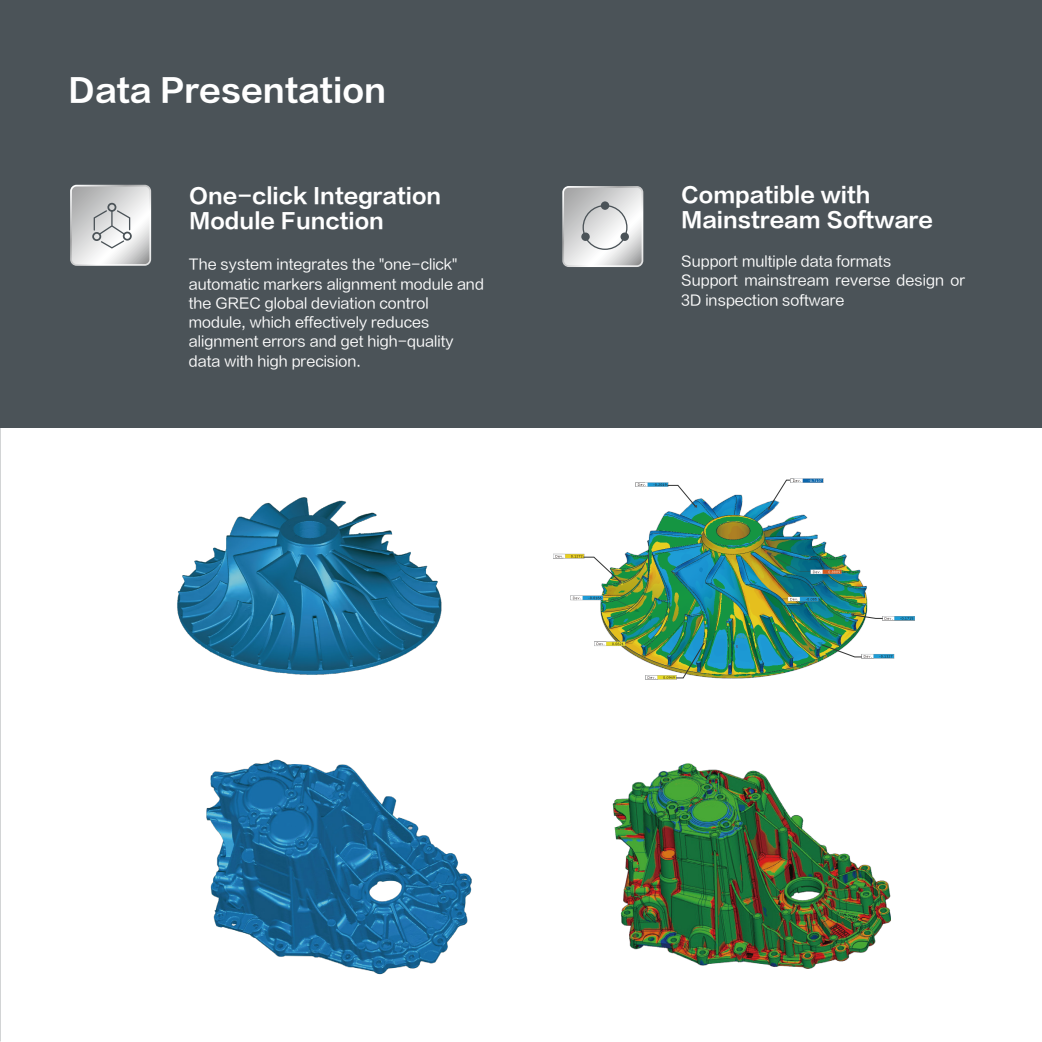
<style>
.page{position:relative;width:1042px;height:1042px;background:#fff}
.page>*{position:absolute;margin:0;border:0;box-sizing:border-box;transform-origin:0 0}
.t1{font:31.5px "FZLTCHJW GB1 0";color:#fff}
.t2{font:21px/25.2px "FZLTCHJW GB1 0";color:#fff}
.t3{font:14px/19.2px "FZLTHJW GB1 0";letter-spacing:.005em;color:#fff}
</style>
<div class="page">
<div style="left:0;top:0;width:1042px;height:427px;background:#4b5358"></div>
<div style="left:70px;top:185px;width:81px;height:81px;border:2px solid #fff;border-radius:6px"></div>
<svg style="left:71px;top:186px;width:79px;height:79px;background:#d3d4d5"></svg>
<img style="left:206px;top:759px;width:266px;height:216px">
<img style="left:612px;top:763px;width:278px;height:206px">
<img style="left:177px;top:497px;width:265px;height:178px">
<svg style="left:565px;top:189px;width:77px;height:77px;background:#d8d9d9"></svg>
<div style="left:562px;top:186px;width:81px;height:81px;border:2px solid #fff;border-radius:6px"></div>
<div style="left:582px;top:205px;width:45px;height:45px;border:1px solid #4b5358;border-radius:50%"></div>
<div style="left:601px;top:201px;width:8px;height:9px;background:#4b5358;border-radius:50%"></div>
<div style="left:581px;top:232px;width:9px;height:9px;background:#4b5358;border-radius:50%"></div>
<div style="left:620px;top:232px;width:9px;height:9px;background:#4b5358;border-radius:50%"></div>
<img style="left:554px;top:478px;width:360px;height:202px">
<svg style="left:667px;top:485px;width:29px;height:22px"></svg>
<svg style="left:583px;top:557px;width:38px;height:25px"></svg>
<svg style="left:676px;top:642px;width:29px;height:36px"></svg>
<svg style="left:821px;top:644px;width:41px;height:13px"></svg>
<svg style="left:852px;top:614px;width:31px;height:5px"></svg>
<svg style="left:768px;top:480px;width:22px;height:29px"></svg>
<h1 class="t1" style="left:69px;top:73px;width:319px">Data Presentation</h1>
<h2 class="t2" style="left:189px;top:184px;width:254px">One-click Integration<br>Module Function</h2>
<p class="t3" style="left:189px;top:255px;width:297px">The system integrates the "one-click" automatic markers alignment module and the GREC global deviation control module, which effectively reduces alignment errors and get high-quality data with high precision.</p>
<h2 class="t2" style="left:681px;top:183px;width:253px">Compatible with<br>Mainstream Software</h2>
<p class="t3" style="left:681px;top:252px;width:285px">Support multiple data formats<br>Support mainstream reverse design or<br>3D inspection software</p>
</div>
